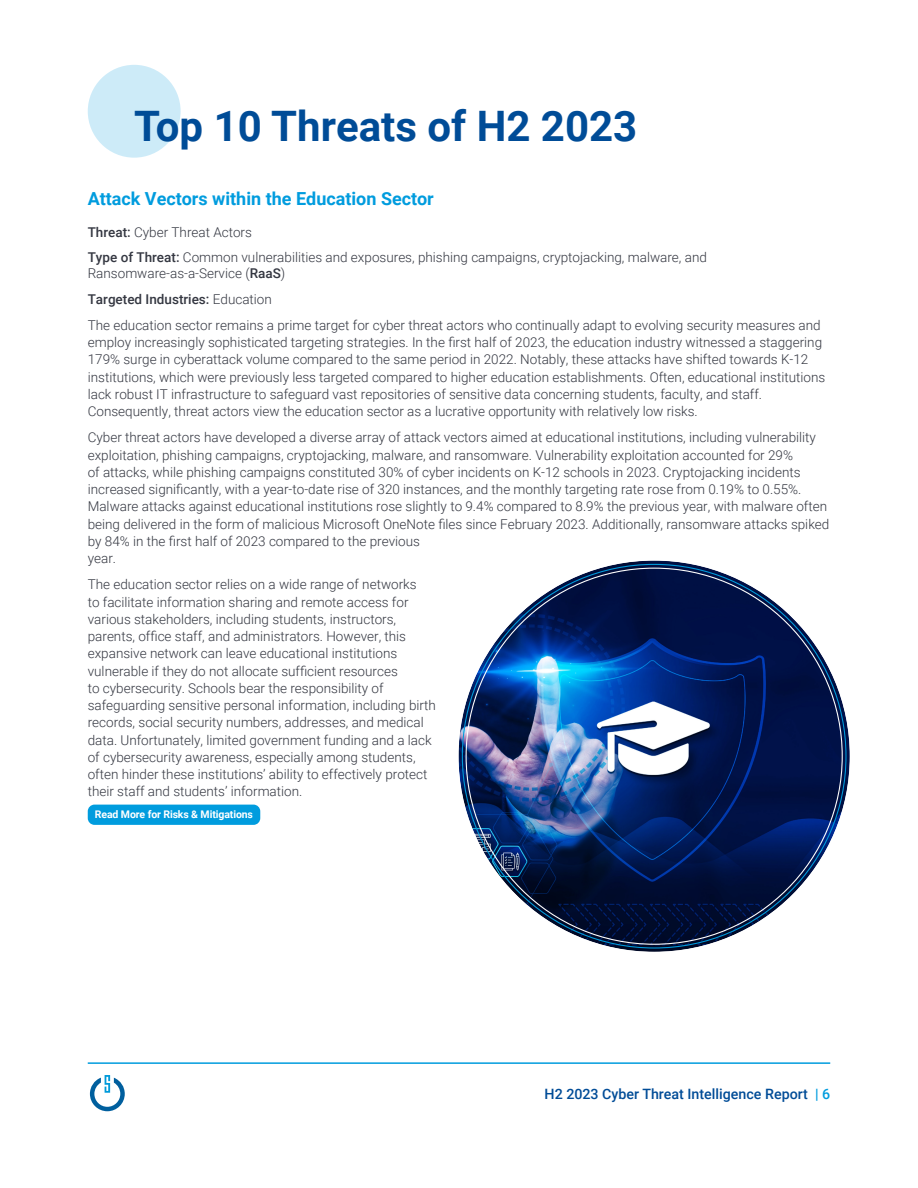
<style>
.page{position:relative;width:918px;height:1188px;background:#fff}
.page>*{position:absolute;margin:0;border:0;box-sizing:border-box;transform-origin:0 0}
.t1{font:700 42px "Roboto";color:#004c97}
.t2{font:700 18px "Roboto";color:#009cde}
.t3{font:500 14.25px "Roboto";color:#004c97}
.t4{font:300 13.5px/17.2px "Roboto";color:#343741}
.t5{font:700 10.5px "Roboto";letter-spacing:-.01em;color:#fff}
.s1{font-weight:500}
.s2{color:#009cde}
</style>
<div class="page">
<div style="left:88px;top:65px;width:93px;height:93px;background:#cdebf8;border-radius:50%"></div>
<img style="left:458px;top:560px;width:392px;height:392px;border-radius:196px">
<div style="left:88px;top:805px;width:172px;height:20px;background:#009cde;border-radius:7px"></div>
<hr style="left:88px;top:1062px;width:742px;height:2px;background:#009cde">
<svg style="left:90px;top:1075px;width:35px;height:36px"></svg>
<h1 class="t1" style="left:134px;top:97px;width:505px">Top 10 Threats of H2 2023</h1>
<h2 class="t2" style="left:88px;top:186px;width:348px">Attack Vectors within the Education Sector</h2>
<p class="t4" style="left:88px;top:219px;width:621px;line-height:25.2px"><span class="s1">Threat:</span> Cyber Threat Actors<br><span class="s1">Type of Threat:</span> Common vulnerabilities and exposures, phishing campaigns, cryptojacking, malware, and</p>
<p class="t4" style="left:88px;top:260px;width:734px;line-height:25.7px">Ransomware-as-a-Service (<span class="s1">RaaS</span>)<br><span class="s1">Targeted Industries:</span> Education<br>The education sector remains a prime target for cyber threat actors who continually adapt to evolving security measures and</p>
<p class="t4" style="left:88px;top:333px;width:739px">employ increasingly sophisticated targeting strategies. In the first half of 2023, the education industry witnessed a staggering 179% surge in cyberattack volume compared to the same period in 2022. Notably, these attacks have shifted towards K-12 institutions, which were previously less targeted compared to higher education establishments. Often, educational institutions lack robust IT infrastructure to safeguard vast repositories of sensitive data concerning students, faculty, and staff.<br>Consequently, threat actors view the education sector as a lucrative opportunity with relatively low risks.</p>
<p class="t4" style="left:88px;top:428px;width:743px">Cyber threat actors have developed a diverse array of attack vectors aimed at educational institutions, including vulnerability exploitation, phishing campaigns, cryptojacking, malware, and ransomware. Vulnerability exploitation accounted for 29%<br>of attacks, while phishing campaigns constituted 30% of cyber incidents on K-12 schools in 2023. Cryptojacking incidents increased significantly, with a year-to-date rise of 320 instances, and the monthly targeting rate rose from 0.19% to 0.55%.<br>Malware attacks against educational institutions rose slightly to 9.4% compared to 8.9% the previous year, with malware often being delivered in the form of malicious Microsoft OneNote files since February 2023. Additionally, ransomware attacks spiked by 84% in the first half of 2023 compared to the previous<br>year.</p>
<p class="t4" style="left:88px;top:575px;width:350px">The education sector relies on a wide range of networks<br>to facilitate information sharing and remote access for various stakeholders, including students, instructors, parents, office staff, and administrators. However, this expansive network can leave educational institutions vulnerable if they do not allocate sufficient resources<br>to cybersecurity. Schools bear the responsibility of safeguarding sensitive personal information, including birth records, social security numbers, addresses, and medical data. Unfortunately, limited government funding and a lack of cybersecurity awareness, especially among students, often hinder these institutions’ ability to effectively protect their staff and students’ information.</p>
<p class="t5" style="left:95px;top:807px;width:160px">Read More for Risks &amp; Mitigations</p>
<p class="t3" style="left:545px;top:1084px;width:287px">H2 2023 Cyber Threat Intelligence Report <span class="s2">| 6</span></p>
</div>
